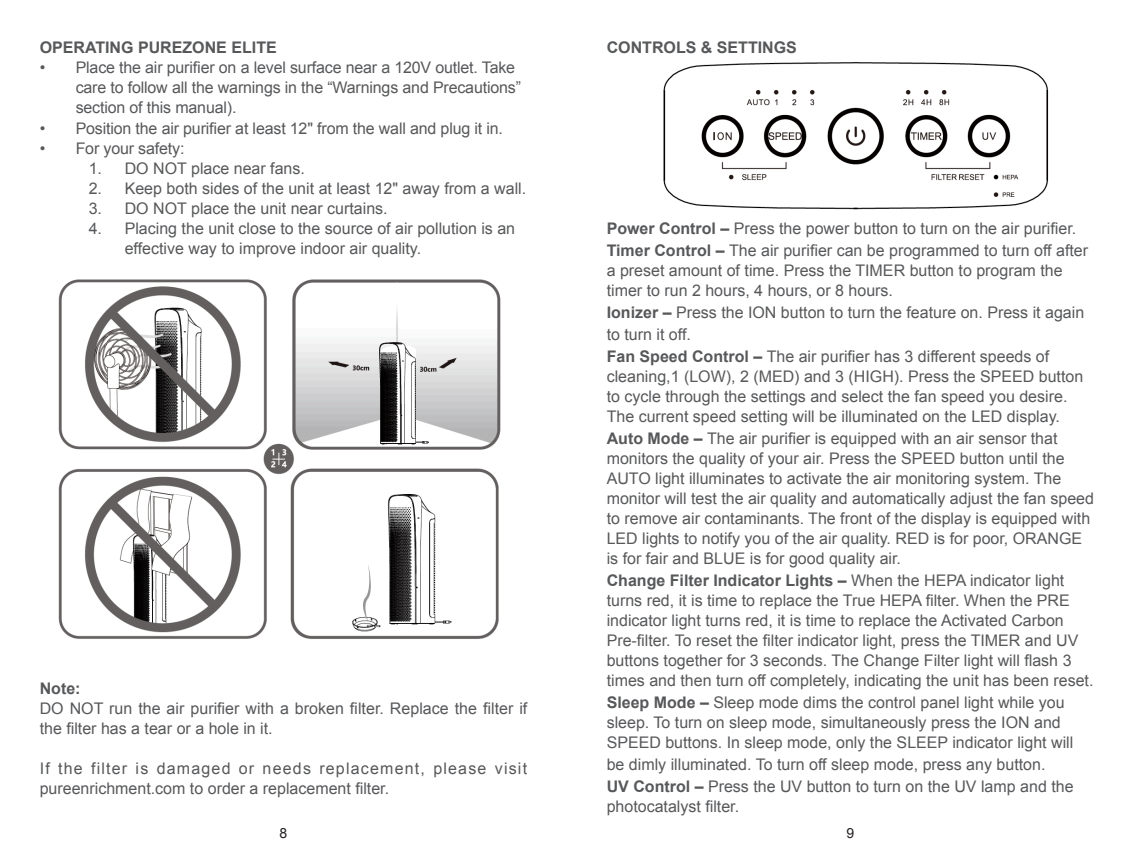
<style>
.page{position:relative;width:1134px;height:851px;background:#fff}
.page>*{position:absolute;margin:0;border:0;box-sizing:border-box;transform-origin:0 0}
.加粗{font:16px/20px "Arial";color:#57585a}
.加粗-2{font:16px/20px "Arial";letter-spacing:.075em;color:#57585a}
.加粗-3{font:700 16px "Arial";color:#57585a}
.t1{font:14px "Arial";color:#231f20}
.s1{font-weight:700}
</style>
<div class="page">
<img style="left:663px;top:62px;width:386px;height:148px">
<img style="left:58px;top:279px;width:443px;height:360px">
<p class="加粗-3" style="left:40px;top:37px;width:239px">OPERATING PUREZONE ELITE</p>
<p class="加粗" style="left:76px;top:58px;width:447px;text-indent:-36px">• Place the air purifier on a level surface near a 120V outlet. Take care to follow all the warnings in the “Warnings and Precautions” section of this manual).</p>
<p class="加粗" style="left:40px;top:118px;width:465px">• Position the air purifier at least 12" from the wall and plug it in.</p>
<p class="加粗" style="left:40px;top:138px;width:146px">• For your safety:</p>
<p class="加粗" style="left:89px;top:158px;width:218px">1. DO NOT place near fans.</p>
<p class="加粗" style="left:89px;top:178px;width:439px">2. Keep both sides of the unit at least 12" away from a wall.</p>
<p class="加粗" style="left:89px;top:198px;width:300px">3. DO NOT place the unit near curtains.</p>
<p class="加粗" style="left:125px;top:218px;width:392px;text-indent:-36px">4. Placing the unit close to the source of air pollution is an effective way to improve indoor air quality.</p>
<p class="加粗-3" style="left:40px;top:677px;width:42px">Note:</p>
<p class="加粗" style="left:40px;top:698px;width:489px">DO NOT run the air purifier with a broken filter. Replace the filter if the filter has a tear or a hole in it.</p>
<p class="加粗-2" style="left:40px;top:758px;width:489px">If the filter is damaged or needs replacement, please visit pureenrichment.com to order a replacement filter.</p>
<p class="加粗-3" style="left:607px;top:37px;width:192px">CONTROLS &amp; SETTINGS</p>
<p class="加粗" style="left:607px;top:218px;width:471px"><span class="s1">Power Control –</span> Press the power button to turn on the air purifier.</p>
<p class="加粗" style="left:607px;top:240px;width:483px"><span class="s1">Timer Control –</span> The air purifier can be programmed to turn off after a preset amount of time. Press the TIMER button to program the timer to run 2 hours, 4 hours, or 8 hours.</p>
<p class="加粗" style="left:607px;top:301px;width:479px;line-height:22px"><span class="s1">Ionizer –</span> Press the ION button to turn the feature on. Press it again to turn it off.</p>
<p class="加粗" style="left:607px;top:346px;width:478px"><span class="s1">Fan Speed Control –</span> The air purifier has 3 different speeds of cleaning,1 (LOW), 2 (MED) and 3 (HIGH). Press the SPEED button to cycle through the settings and select the fan speed you desire.<br>The current speed setting will be illuminated on the LED display.</p>
<p class="加粗" style="left:607px;top:428px;width:489px"><span class="s1">Auto Mode –</span> The air purifier is equipped with an air sensor that monitors the quality of your air. Press the SPEED button until the AUTO light illuminates to activate the air monitoring system. The monitor will test the air quality and automatically adjust the fan speed to remove air contaminants. The front of the display is equipped with LED lights to notify you of the air quality. RED is for poor, ORANGE is for fair and BLUE is for good quality air.</p>
<p class="加粗" style="left:607px;top:570px;width:488px"><span class="s1">Change Filter Indicator Lights –</span> When the HEPA indicator light turns red, it is time to replace the True HEPA filter. When the PRE indicator light turns red, it is time to replace the Activated Carbon Pre-filter. To reset the filter indicator light, press the TIMER and UV buttons together for 3 seconds. The Change Filter light will flash 3 times and then turn off completely, indicating the unit has been reset.</p>
<p class="加粗" style="left:607px;top:692px;width:468px"><span class="s1">Sleep Mode –</span> Sleep mode dims the control panel light while you sleep. To turn on sleep mode, simultaneously press the ION and<br>SPEED buttons. In sleep mode, only the SLEEP indicator light will</p>
<p class="加粗" style="left:607px;top:754px;width:440px">be dimly illuminated. To turn off sleep mode, press any button.</p>
<p class="加粗" style="left:607px;top:776px;width:468px"><span class="s1">UV Control –</span> Press the UV button to turn on the UV lamp and the photocatalyst filter.</p>
<p class="t1" style="left:280px;top:824px;width:9px">8</p>
<p class="t1" style="left:847px;top:824px;width:9px">9</p>
</div>
